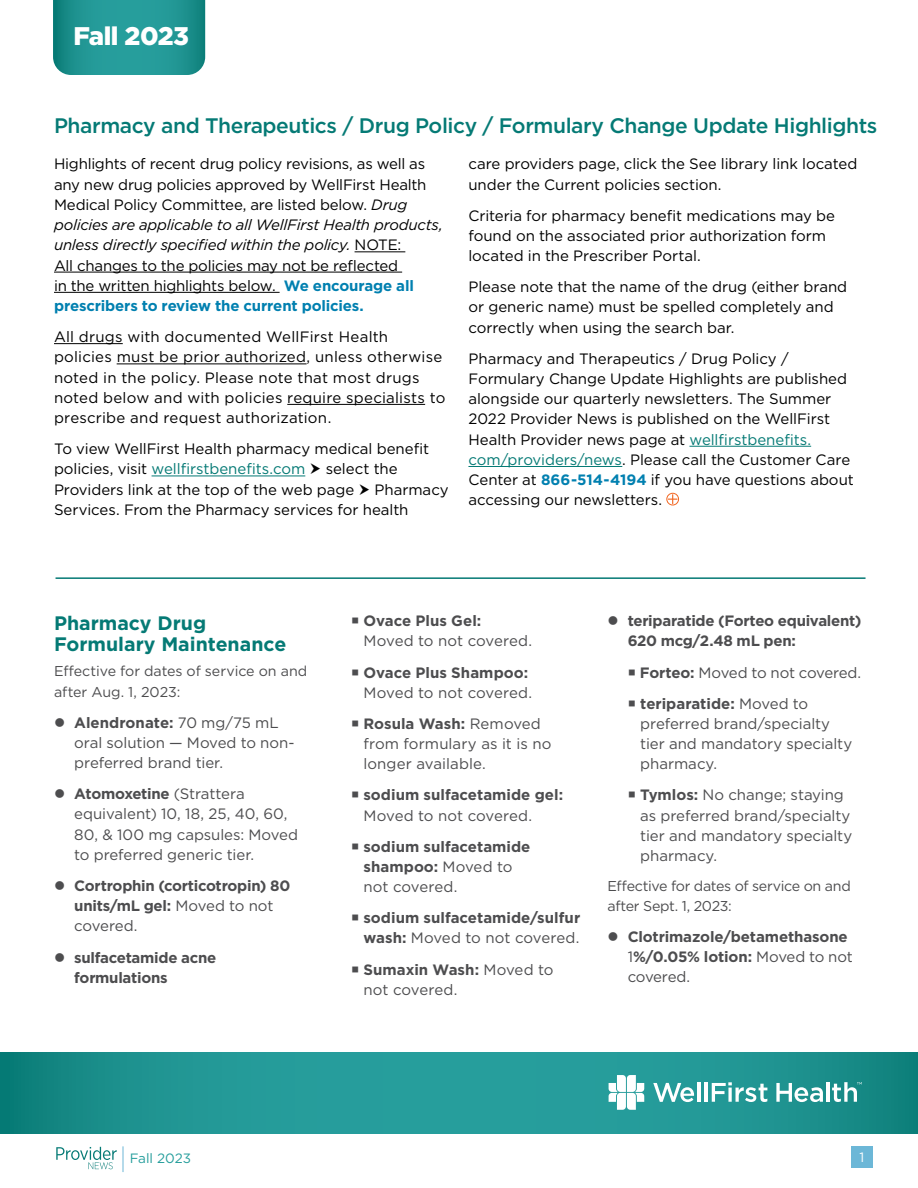
<style>
.page{position:relative;width:918px;height:1188px;background:#fff}
.page>*{position:absolute;margin:0;border:0;box-sizing:border-box;transform-origin:0 0}
.Article_Headline{font:900 25.5px "Gotham";letter-spacing:-.02em;color:#fff}
.Article_Headline-2{font:500 21px "Gotham";letter-spacing:-.02em;color:#057a75}
.Subhead{font:700 19.5px/21px "Gotham";color:#057a75}
.Body_Copy{font:15px/20.2px "Gotham";letter-spacing:-.005em;color:#000}
.Body_Copy-2{font:15px/20.2px "Gotham";letter-spacing:-.005em;color:#4d4d4f}
.Body_Copy-3{font:700 15px/20.2px "Gotham";letter-spacing:-.015em;color:#4d4d4f}
.Body_Copy-4{font:15px/20.2px "Gotham";letter-spacing:.015em;color:#000}
.Body_Copy-5{font:15px "Gotham";letter-spacing:-.025em;color:#4d4d4f}
.Body_Copy-6{font:14.25px/20.2px "Gotham";letter-spacing:-.015em;color:#4d4d4f}
.t1{font:13.5px "Gotham";color:#269e9c}
.t2{font:13.5px "Gotham";color:#fff}
.s1{font-style:italic}
.s2{font-weight:700;color:#0080b0}
.s3{color:#057a75}
.s4{font-weight:700}
.s5{font-weight:400}
</style>
<div class="page">
<hr style="left:56px;top:577px;width:810px;height:2px;background:#057a75">
<hr style="left:355px;top:251px;width:50px;height:1px;background:#000">
<hr style="left:54px;top:272px;width:348px;height:1px;background:#000">
<hr style="left:54px;top:292px;width:226px;height:1px;background:#000">
<hr style="left:54px;top:343px;width:69px;height:1px;background:#000">
<hr style="left:117px;top:364px;width:190px;height:1px;background:#000">
<hr style="left:287px;top:404px;width:138px;height:1px;background:#000">
<hr style="left:152px;top:476px;width:153px;height:1px;background:#057a75">
<hr style="left:689px;top:446px;width:122px;height:1px;background:#057a75">
<hr style="left:468px;top:466px;width:154px;height:1px;background:#057a75">
<div style="left:666px;top:493px;width:13px;height:12px;border:1px solid #f26722;border-radius:50%"></div>
<svg style="left:668px;top:494px;width:9px;height:10px"></svg>
<svg style="left:53px;top:0;width:152px;height:75px;background:#229694"></svg>
<svg style="left:0;top:1052px;width:918px;height:81px;background:#209593"></svg>
<div style="left:851px;top:1147px;width:22px;height:21px;background:#6cb7d7"></div>
<svg style="left:609px;top:1075px;width:35px;height:35px"></svg>
<svg style="left:653px;top:1083px;width:41px;height:19px"></svg>
<hr style="left:697px;top:1082px;width:3px;height:20px;background:#fff">
<hr style="left:704px;top:1082px;width:3px;height:20px;background:#fff">
<svg style="left:712px;top:1082px;width:55px;height:20px"></svg>
<svg style="left:776px;top:1083px;width:47px;height:19px"></svg>
<hr style="left:826px;top:1082px;width:3px;height:20px;background:#fff">
<svg style="left:832px;top:1082px;width:30px;height:20px"></svg>
<svg style="left:123px;top:1146px;width:1px;height:26px"></svg>
<svg style="left:56px;top:1147px;width:61px;height:22px"></svg>
<h1 class="Article_Headline" style="left:74px;top:18px;width:117px">Fall 2023</h1>
<h1 class="Article_Headline-2" style="left:54px;top:112px;width:825px">Pharmacy and Therapeutics / Drug Policy / Formulary Change Update Highlights</h1>
<p class="Body_Copy" style="left:54px;top:154px;width:390px">Highlights of recent drug policy revisions, as well as any new drug policies approved by WellFirst Health Medical Policy Committee, are listed below. <span class="s1">Drug policies are applicable to all WellFirst Health products, unless directly specified within the policy.</span> NOTE:<br>All changes to the policies may not be reflected<br>in the written highlights below. <span class="s2">We encourage all prescribers to review the current policies.</span></p>
<p class="Body_Copy-4" style="left:54px;top:326px;width:393px">All drugs with documented WellFirst Health policies must be prior authorized, unless otherwise noted in the policy. Please note that most drugs noted below and with policies require specialists to prescribe and request authorization.</p>
<p class="Body_Copy" style="left:54px;top:438px;width:377px">To view WellFirst Health pharmacy medical benefit policies, visit <span class="s3">wellfirstbenefits.com</span></p>
<p class="Body_Copy" style="left:468px;top:154px;width:390px">care providers page, click the See library link located under the Current policies section.</p>
<p class="Body_Copy" style="left:468px;top:205px;width:368px">Criteria for pharmacy benefit medications may be found on the associated prior authorization form located in the Prescriber Portal.</p>
<p class="Body_Copy" style="left:468px;top:276px;width:380px">Please note that the name of the drug (either brand or generic name) must be spelled completely and correctly when using the search bar.</p>
<p class="Body_Copy" style="left:468px;top:348px;width:387px">Pharmacy and Therapeutics / Drug Policy / Formulary Change Update Highlights are published alongside our quarterly newsletters. The Summer 2022 Provider News is published on the WellFirst Health Provider news page at <span class="s3">wellfirstbenefits. com/providers/news</span>. Please call the Customer Care Center at <span class="s2">866-514-4194</span> if you have questions about accessing our newsletters.</p>
<p class="Body_Copy" style="left:54px;top:459px;width:345px;text-indent:272px">select the<br>Providers link at the top of the web page</p>
<p class="Body_Copy" style="left:54px;top:479px;width:396px;text-indent:321px">Pharmacy<br>Services. From the Pharmacy services for health</p>
<h2 class="Subhead" style="left:54px;top:612px;width:234px">Pharmacy Drug<br>Formulary Maintenance</h2>
<p class="Body_Copy-6" style="left:54px;top:661px;width:255px">Effective for dates of service on and after Aug. 1, 2023:</p>
<p class="Body_Copy-2" style="left:74px;top:712px;width:222px"><span class="s4">Alendronate:</span> 70 mg/75 mL oral solution — Moved to non&shy;preferred brand tier.</p>
<p class="Body_Copy-2" style="left:74px;top:783px;width:225px"><span class="s4">Atomoxetine</span> (Strattera equivalent) 10, 18, 25, 40, 60,<br>80, &amp; 100 mg capsules: Moved to preferred generic tier.</p>
<p class="Body_Copy-3" style="left:74px;top:875px;width:218px">Cortrophin (corticotropin) 80 units/mL gel: <span class="s5">Moved to not covered.</span></p>
<p class="Body_Copy-3" style="left:74px;top:947px;width:144px">sulfacetamide acne formulations</p>
<p class="Body_Copy-2" style="left:364px;top:610px;width:170px;text-indent:-13px">○ <span class="s4">Ovace Plus Gel:<br></span>Moved to not covered.</p>
<p class="Body_Copy-2" style="left:351px;top:662px;width:183px;text-align:right">○ <span class="s4">Ovace Plus Shampoo:<br></span>Moved to not covered.</p>
<p class="Body_Copy-2" style="left:364px;top:713px;width:190px;text-indent:-13px">○ <span class="s4">Rosula Wash:</span> Removed from formulary as it is no longer available.</p>
<p class="Body_Copy-3" style="left:364px;top:785px;width:201px;text-indent:-13px">○ sodium sulfacetamide gel:<br><span class="s5">Moved to not covered.</span></p>
<p class="Body_Copy-3" style="left:364px;top:836px;width:169px;text-indent:-13px">○ sodium sulfacetamide shampoo: <span class="s5">Moved to not covered.</span></p>
<p class="Body_Copy-3" style="left:351px;top:908px;width:231px;text-align:right">○ sodium sulfacetamide/sulfur wash: <span class="s5">Moved to not covered.</span></p>
<p class="Body_Copy-2" style="left:364px;top:959px;width:192px;text-indent:-13px">○ <span class="s4">Sumaxin Wash:</span> Moved to not covered.</p>
<p class="Body_Copy-3" style="left:628px;top:611px;width:235px">teriparatide (Forteo equivalent)<br>620 mcg/2.48 mL pen:</p>
<p class="Body_Copy-5" style="left:628px;top:663px;width:235px">○ <span class="s4">Forteo:</span> Moved to not covered.</p>
<p class="Body_Copy-2" style="left:640px;top:693px;width:214px;text-indent:-13px">○ <span class="s4">teriparatide:</span> Moved to preferred brand/specialty tier and mandatory specialty pharmacy.</p>
<p class="Body_Copy-2" style="left:640px;top:785px;width:214px;text-indent:-13px">○ <span class="s4">Tymlos:</span> No change; staying as preferred brand/specialty tier and mandatory specialty pharmacy.</p>
<p class="Body_Copy-6" style="left:608px;top:875px;width:245px">Effective for dates of service on and after Sept. 1, 2023:</p>
<p class="Body_Copy-3" style="left:628px;top:926px;width:226px">Clotrimazole/betamethasone<br><span class="s5">1</span>%/0.05% lotion: <span class="s5">Moved to not covered.</span></p>
<p class="t1" style="left:130px;top:1150px;width:63px">Fall 2023</p>
<p class="t2" style="left:859px;top:1148px;width:6px">1</p>
</div>
